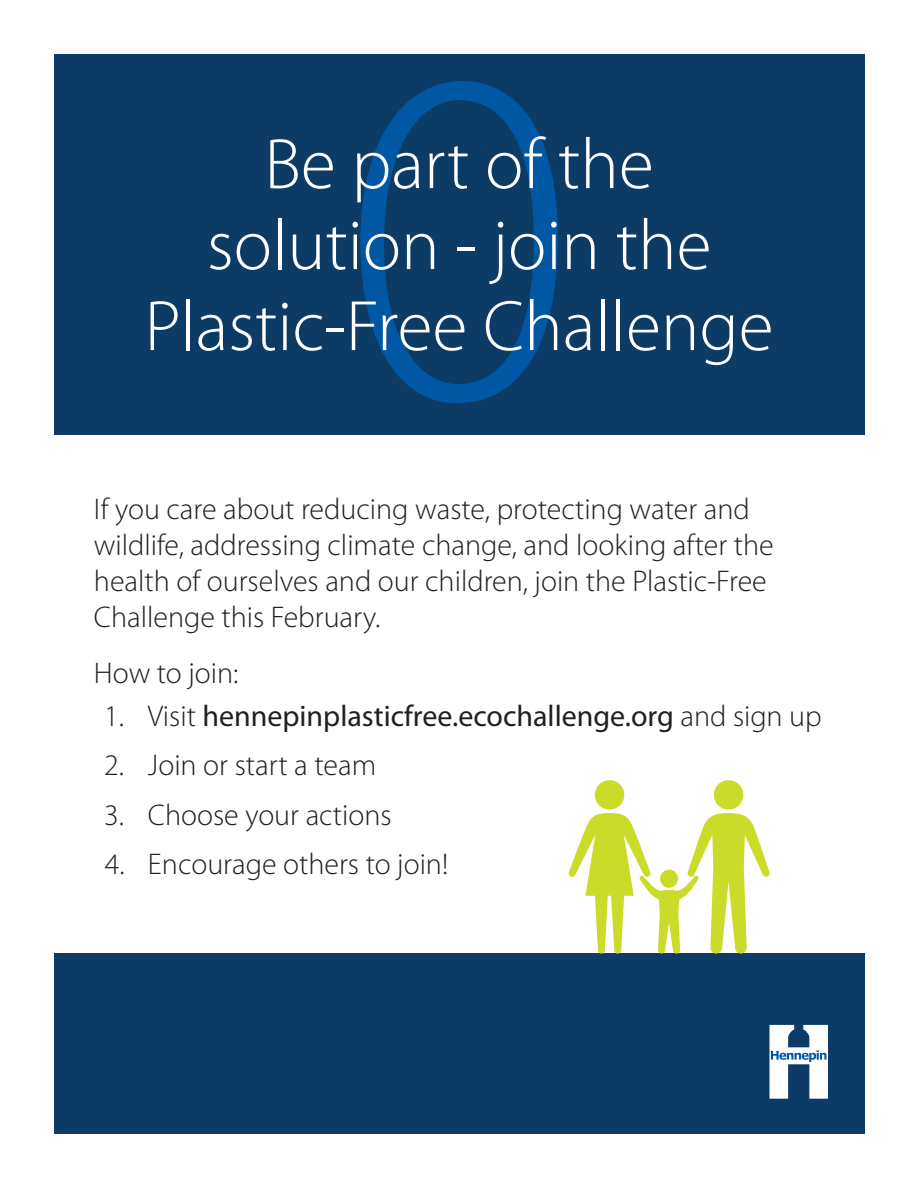
<style>
.page{position:relative;width:918px;height:1188px;background:#fff}
.page>*{position:absolute;margin:0;border:0;box-sizing:border-box;transform-origin:0 0}
.t1{font:300 72px/81px "Myriad Pro";color:#fff;text-align:center}
.t2{font:300 30px/36px "Myriad Pro";color:#231f20}
.t3{font:30px "Myriad Pro";color:#231f20}
.s1{font-weight:300}
</style>
<div class="page">
<div style="left:54px;top:54px;width:810px;height:380px;background:#0c3b65"></div>
<svg style="left:360px;top:81px;width:198px;height:322px"></svg>
<div style="left:54px;top:954px;width:810px;height:180px;background:#0c3b65"></div>
<svg style="left:770px;top:1025px;width:58px;height:73px"></svg>
<div style="left:595px;top:780px;width:29px;height:30px;background:#cbdb2a;border-radius:50%"></div>
<div style="left:714px;top:780px;width:29px;height:30px;background:#cbdb2a;border-radius:50%"></div>
<svg style="left:568px;top:813px;width:202px;height:141px"></svg>
<p class="t1" style="left:145px;top:125px;width:630px">Be part of the solution - join the<br>Plastic-Free Challenge</p>
<p class="t2" style="left:94px;top:491px;width:681px">If you care about reducing waste, protecting water and wildlife, addressing climate change, and looking after the health of ourselves and our children, join the Plastic-Free Challenge this February.</p>
<p class="t2" style="left:94px;top:656px;width:146px">How to join:</p>
<p class="t3" style="left:104px;top:699px;width:719px"><span class="s1">1. Visit</span> hennepinplasticfree.ecochallenge.org <span class="s1">and sign up</span></p>
<p class="t2" style="left:104px;top:748px;width:274px">2. Join or start a team</p>
<p class="t2" style="left:104px;top:797px;width:289px">3. Choose your actions</p>
<p class="t2" style="left:105px;top:847px;width:345px">4. Encourage others to join!</p>
</div>
